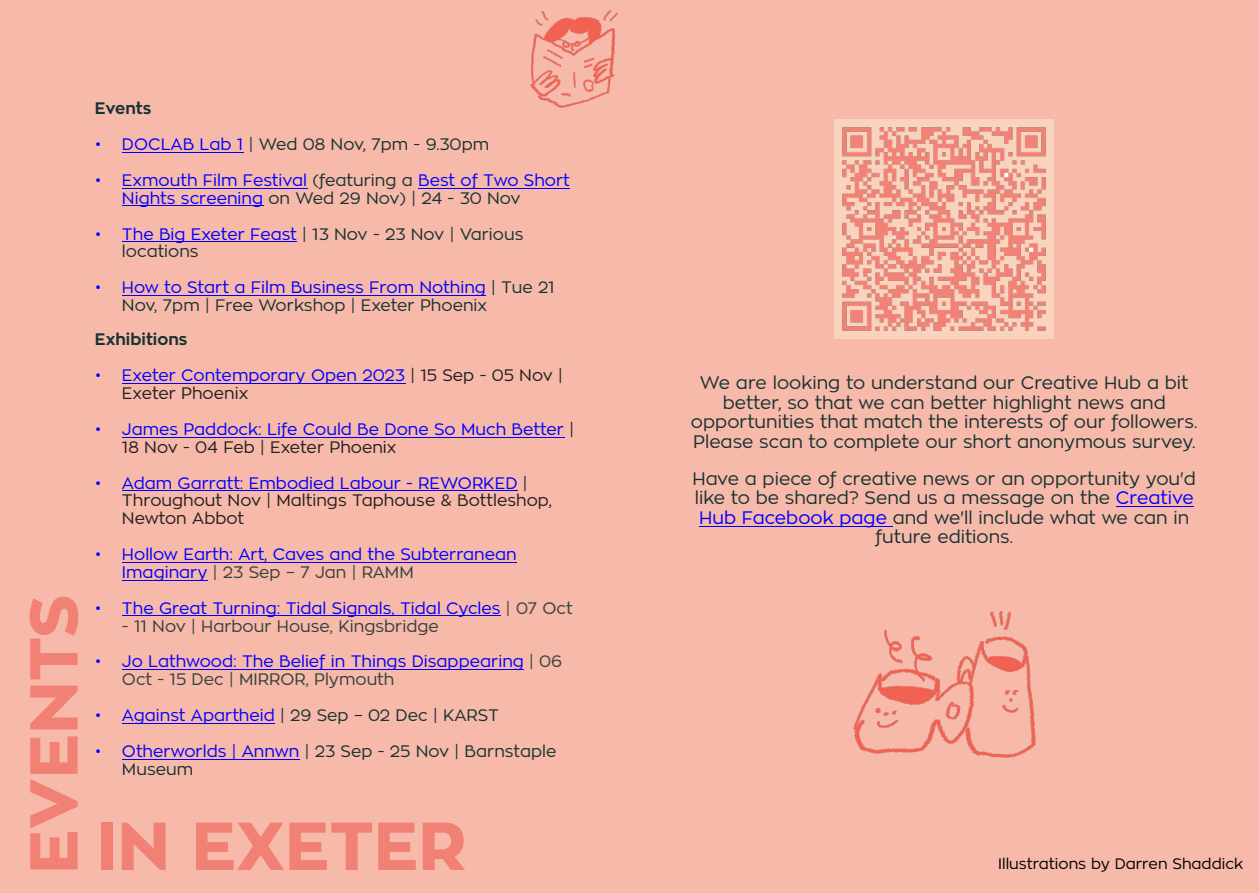
<style>
.page{position:relative;width:1259px;height:893px;background:#f7b9a9}
.page>*{position:absolute;margin:0;border:0;box-sizing:border-box;transform-origin:0 0}
.t1{font:800 67.2px "Zona Pro";color:#f18175}
.t2{font:18px/19.5px "Zona Pro";color:#163332;text-align:center}
.t3{font:16.5px/17.9px "Zona Pro";color:#00f}
.t4{font:16.5px/17.9px "Zona Pro";color:#163332}
.t5{font:16.5px/17.9px "Zona Pro";color:#231f20}
.t6{font:16.5px "Zona Pro";color:#33413e}
.t7{font:700 16.5px "Zona Pro";color:#163332}
.t8{font:15px "Zona Pro";color:#000}
.s1{color:#00f}
.s2{color:#163332}
.s3{color:#231f20}
.s4{color:#33413e}
</style>
<div class="page">
<hr style="left:1116px;top:507px;width:77px;height:1px;background:#00f">
<hr style="left:699px;top:526px;width:193px;height:1px;background:#00f">
<hr style="left:122px;top:152px;width:121px;height:1px;background:#00f">
<hr style="left:122px;top:188px;width:185px;height:1px;background:#00f">
<hr style="left:418px;top:188px;width:152px;height:1px;background:#00f">
<hr style="left:122px;top:206px;width:141px;height:1px;background:#00f">
<hr style="left:122px;top:242px;width:175px;height:1px;background:#00f">
<hr style="left:122px;top:295px;width:364px;height:1px;background:#00f">
<hr style="left:122px;top:383px;width:283px;height:1px;background:#00f">
<hr style="left:122px;top:437px;width:442px;height:1px;background:#00f">
<hr style="left:122px;top:491px;width:395px;height:1px;background:#00f">
<hr style="left:122px;top:562px;width:395px;height:1px;background:#00f">
<hr style="left:122px;top:580px;width:86px;height:1px;background:#00f">
<hr style="left:122px;top:616px;width:379px;height:1px;background:#00f">
<hr style="left:122px;top:669px;width:402px;height:1px;background:#00f">
<hr style="left:122px;top:723px;width:153px;height:1px;background:#00f">
<hr style="left:122px;top:759px;width:177px;height:1px;background:#00f">
<img style="left:853px;top:612px;width:182px;height:146px">
<img style="left:530px;top:10px;width:87px;height:97px">
<img style="left:834px;top:119px;width:220px;height:220px">
<h1 class="t1" style="left:22px;top:874px;width:281px;rotate:-90deg">EVENTS</h1>
<p class="t7" style="left:95px;top:101px;width:58px">Events</p>
<p class="t4" style="left:95px;top:136px;width:396px"><span class="s1">• DOCLAB Lab 1</span> | Wed 08 Nov, 7pm - 9.30pm</p>
<p class="t3" style="left:122px;top:172px;width:449px;text-indent:-27px">• Exmouth Film Festival <span class="s2">(featuring a</span> Best of Two Short<br>Nights screening <span class="s2">on Wed 29 Nov) | 24 - 30 Nov</span></p>
<p class="t4" style="left:122px;top:225px;width:403px;text-indent:-27px"><span class="s1">• The Big Exeter Feast</span> | 13 Nov - 23 Nov | Various locations</p>
<p class="t4" style="left:122px;top:279px;width:434px;text-indent:-27px"><span class="s1">• How to Start a Film Business From Nothing</span> | Tue 21<br>Nov, 7pm | Free Workshop | Exeter Phoenix</p>
<p class="t7" style="left:95px;top:332px;width:94px">Exhibitions</p>
<p class="t3" style="left:122px;top:367px;width:442px;text-indent:-27px">• Exeter Contemporary Open 2023 <span class="s3">| 15 Sep - 05 Nov |<br>Exeter Phoenix</span></p>
<p class="t3" style="left:122px;top:421px;width:453px;text-indent:-27px">• James Paddock: Life Could Be Done So Much Better <span class="s3">|<br>18 Nov - 04 Feb | Exeter Phoenix</span></p>
<p class="t5" style="left:122px;top:474px;width:431px;text-indent:-27px"><span class="s1">• Adam Garratt: Embodied Labour - REWORKED</span> |<br>Throughout Nov | Maltings Taphouse &amp; Bottleshop,<br>Newton Abbot</p>
<p class="t3" style="left:122px;top:546px;width:396px;text-indent:-27px">• Hollow Earth: Art, Caves and the Subterranean<br>Imaginary <span class="s4">| 23 Sep – 7 Jan | RAMM</span></p>
<p class="t3" style="left:95px;top:599px;width:479px">• The Great Turning: Tidal Signals, Tidal Cycles <span class="s4">| 07 Oct</span></p>
<p class="t6" style="left:122px;top:618px;width:318px">- 11 Nov | Harbour House, Kingsbridge</p>
<p class="t3" style="left:122px;top:653px;width:442px;text-indent:-27px">• Jo Lathwood: The Belief in Things Disappearing <span class="s4">| 06<br>Oct - 15 Dec | MIRROR, Plymouth</span></p>
<p class="t4" style="left:95px;top:707px;width:405px"><span class="s1">• Against Apartheid</span> | 29 Sep – 02 Dec | KARST</p>
<p class="t4" style="left:122px;top:742px;width:436px;text-indent:-27px"><span class="s1">• Otherworlds | Annwn</span> | 23 Sep - 25 Nov | Barnstaple<br>Museum</p>
<h1 class="t1" style="left:96px;top:814px;width:371px">IN EXETER</h1>
<p class="t2" style="left:691px;top:374px;width:508px">We are looking to understand our Creative Hub a bit better, so that we can better highlight news and opportunities that match the interests of our followers.<br>Please scan to complete our short anonymous survey.</p>
<p class="t2" style="left:692px;top:469px;width:505px">Have a piece of creative news or an opportunity you'd like to be shared? Send us a message on the <span class="s1">Creative Hub Facebook page</span> and we'll include what we can in future editions.</p>
<p class="t8" style="left:998px;top:857px;width:246px">Illustrations by Darren Shaddick</p>
</div>
